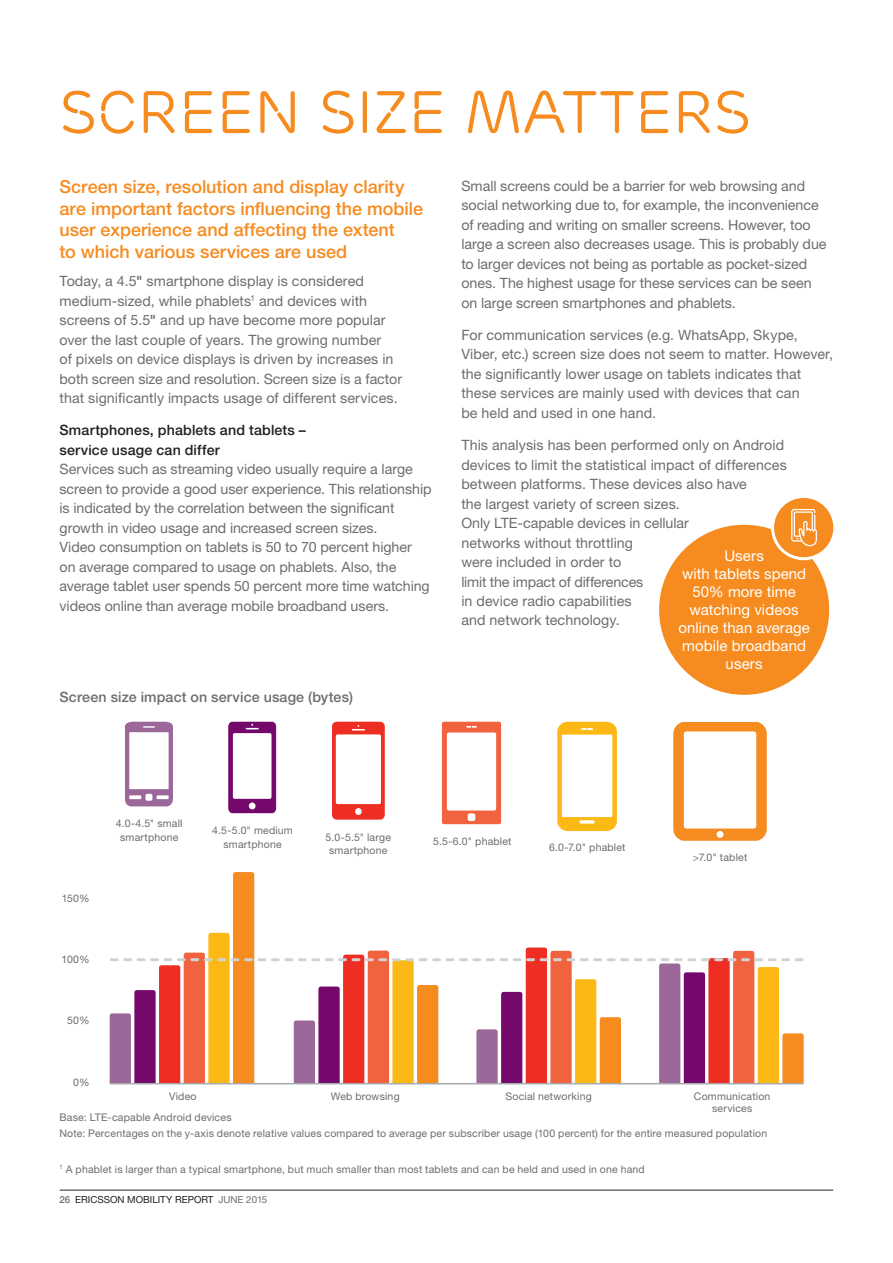
<style>
.page{position:relative;width:893px;height:1263px;background:#fff}
.page>*{position:absolute;margin:0;border:0;box-sizing:border-box;transform-origin:0 0}
.t1{font:60px "Ericsson Capital";color:#f68b1f}
.t2{font:500 18px/21.6px "Ericsson Sans";color:#f68b1f}
.t3{font:15px/18px "Ericsson Sans";letter-spacing:.005em;color:#fff;text-align:center}
.t4{font:14.25px/19.5px "Ericsson Sans";color:#6c6d70}
.t5{font:500 14.25px/19.5px "Ericsson Sans";letter-spacing:.01em;color:#231f20}
.t6{font:500 14.25px "Ericsson Sans";letter-spacing:.01em;color:#6c6d70}
.t7{font:10.5px/13.5px "Ericsson Sans";letter-spacing:.02em;color:#6c6d70;text-align:center}
.t8{font:9.75px "Ericsson Sans";color:#231f20}
.s1{font-weight:500}
.s2{font-weight:500;color:#6c6d70}
.s3{color:#6c6d70}
</style>
<div class="page">
<hr style="left:60px;top:1189px;width:773px;height:2px;background:#6c6d70">
<svg style="left:110px;top:872px;width:694px;height:212px"></svg>
<div style="left:659px;top:525px;width:170px;height:170px;background:#f68b1f;border-radius:50%"></div>
<div style="left:772px;top:496px;width:63px;height:63px;background:#f68b1f;border-radius:50%"></div>
<div style="left:771px;top:495px;width:65px;height:65px;border:3px solid #fff;border-radius:50%"></div>
<svg style="left:791px;top:509px;width:26px;height:37px"></svg>
<svg style="left:442px;top:722px;width:59px;height:102px"></svg>
<svg style="left:332px;top:722px;width:53px;height:98px"></svg>
<svg style="left:228px;top:722px;width:48px;height:91px"></svg>
<svg style="left:125px;top:722px;width:48px;height:84px"></svg>
<svg style="left:557px;top:722px;width:60px;height:109px"></svg>
<svg style="left:673px;top:722px;width:94px;height:119px"></svg>
<h1 class="t1" style="left:60px;top:77px;width:693px">SCREEN SIZE MATTERS</h1>
<p class="t2" style="left:60px;top:176px;width:365px">Screen size, resolution and display clarity are important factors influencing the mobile user experience and affecting the extent<br>to which various services are used</p>
<p class="t4" style="left:60px;top:271px;width:344px">Today, a 4.5<span class="s1">"</span> smartphone display is considered medium-sized, while phablets<sup>1</sup> and devices with screens of 5.5<span class="s1">"</span> and up have become more popular over the last couple of years. The growing number<br>of pixels on device displays is driven by increases in both screen size and resolution. Screen size is a factor that significantly impacts usage of different services.</p>
<p class="t5" style="left:60px;top:420px;width:248px">Smartphones, phablets and tablets – service usage can differ</p>
<p class="t4" style="left:60px;top:460px;width:374px">Services such as streaming video usually require a large screen to provide a good user experience. This relationship is indicated by the correlation between the significant growth in video usage and increased screen sizes.<br>Video consumption on tablets is 50 to 70 percent higher<br>on average compared to usage on phablets. Also, the average tablet user spends 50 percent more time watching videos online than average mobile broadband users.</p>
<p class="t6" style="left:60px;top:689px;width:295px">Screen size impact on service usage (bytes)</p>
<p class="t4" style="left:461px;top:176px;width:367px">Small screens could be a barrier for web browsing and social networking due to, for example, the inconvenience of reading and writing on smaller screens. However, too large a screen also decreases usage. This is probably due to larger devices not being as portable as pocket-sized ones. The highest usage for these services can be seen on large screen smartphones and phablets.</p>
<p class="t4" style="left:461px;top:325px;width:373px">For communication services (e.g. WhatsApp, Skype, Viber, etc.) screen size does not seem to matter. However, the significantly lower usage on tablets indicates that these services are mainly used with devices that can<br>be held and used in one hand.</p>
<p class="t4" style="left:461px;top:435px;width:327px">This analysis has been performed only on Android devices to limit the statistical impact of differences between platforms. These devices also have<br>the largest variety of screen sizes.<br>Only LTE-capable devices in cellular<br>networks without throttling<br>were included in order to<br>limit the impact of differences<br>in device radio capabilities<br>and network technology.</p>
<p class="t3" style="left:678px;top:547px;width:133px">Users<br>with tablets spend<br>50% more time watching videos online than average mobile broadband users</p>
<p class="t7" style="left:62px;top:891px;width:29px">150%</p>
<p class="t7" style="left:62px;top:953px;width:29px">100%</p>
<p class="t7" style="left:67px;top:1014px;width:24px">50%</p>
<p class="t7" style="left:73px;top:1075px;width:18px">0%</p>
<p class="t7" style="left:116px;top:817px;width:68px">4.0-4.5" small smartphone</p>
<p class="t7" style="left:212px;top:824px;width:82px">4.5-5.0" medium smartphone</p>
<p class="t7" style="left:169px;top:1089px;width:29px">Video</p>
<p class="t7" style="left:60px;top:1111px;width:174px">Base: LTE-capable Android devices</p>
<p class="t7" style="left:326px;top:830px;width:67px">5.0-5.5" large smartphone</p>
<p class="t7" style="left:433px;top:835px;width:80px">5.5-6.0" phablet</p>
<p class="t7" style="left:549px;top:840px;width:78px">6.0-7.0" phablet</p>
<p class="t7" style="left:693px;top:851px;width:56px">&gt;7.0" tablet</p>
<p class="t7" style="left:331px;top:1089px;width:70px">Web browsing</p>
<p class="t7" style="left:505px;top:1089px;width:88px">Social networking</p>
<p class="t7" style="left:694px;top:1090px;width:78px;line-height:12px">Communication services</p>
<p class="t7" style="left:60px;top:1126px;width:709px">Note: Percentages on the y-axis denote relative values compared to average per subscriber usage (100 percent) for the entire measured population</p>
<p class="t7" style="left:60px;top:1162px;width:587px"><sup>1</sup> A phablet is larger than a typical smartphone, but much smaller than most tablets and can be held and used in one hand</p>
<p class="t8" style="left:60px;top:1194px;width:209px"><span class="s2">26</span> ERICSSON MOBILITY REPORT <span class="s3">JUNE 2015</span></p>
</div>
